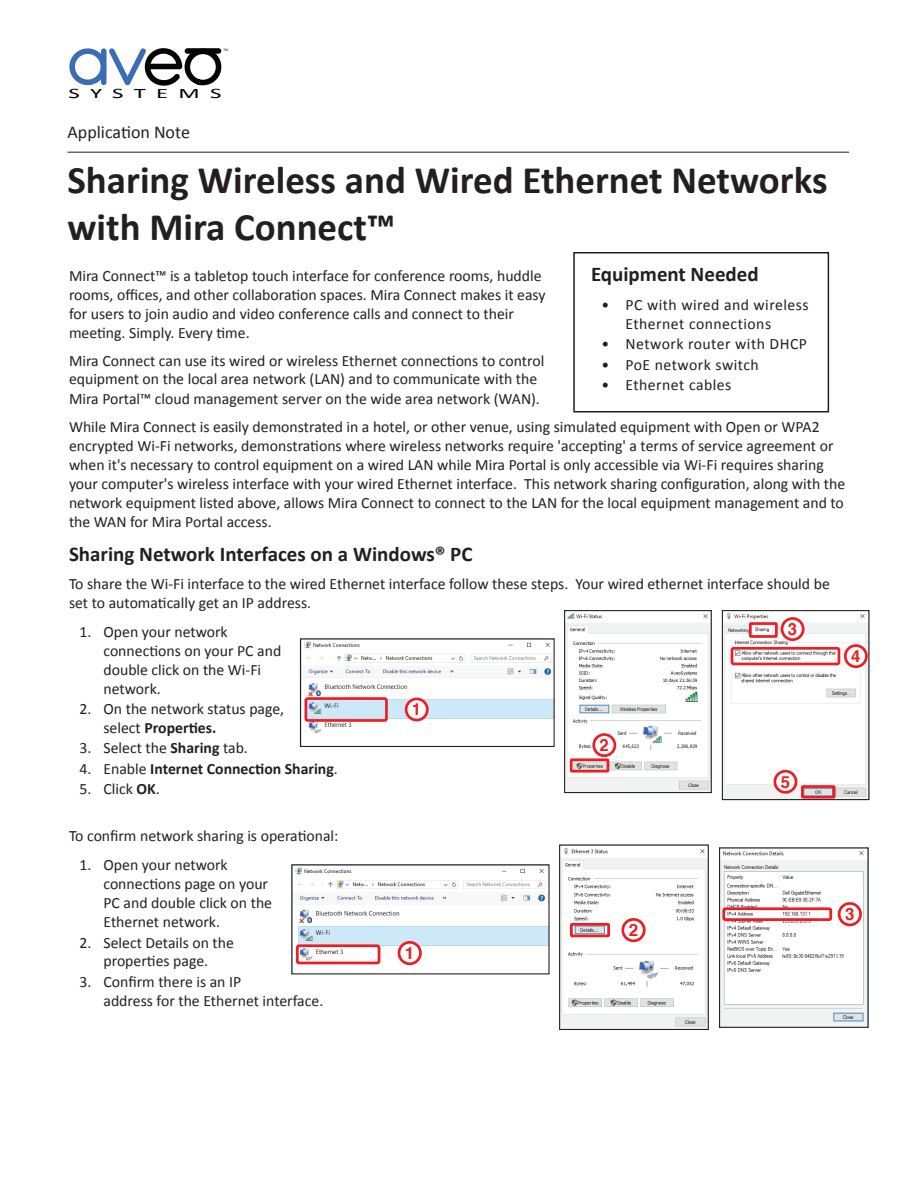
<style>
.page{position:relative;width:918px;height:1188px;background:#fff}
.page>*{position:absolute;margin:0;border:0;box-sizing:border-box;transform-origin:0 0}
.t1{font:700 39px/46.8px "Calibri";color:#231f20}
.Benefit_Header{font:700 21px "Calibri";color:#231f20}
.Datasheet_title{font:18px "Calibri";color:#231f20}
.t2{font:700 16.95px "Helvetica";color:#ee1d23}
.t3{font:700 16.65px "Helvetica";color:#ee1d23}
.t4{font:15.75px/18.9px "Calibri";color:#231f20}
.t5{font:15.75px/18.9px "Calibri";letter-spacing:.03em;color:#231f20}
.t6{font:700 15.75px "Calibri";color:#231f20}
.t7{font:14.4px "Calibri";letter-spacing:.41em;color:#040503;scale:1.72 1}
.t8{font:3.75px "Calibri";color:#231f20}
.s1{font-weight:700}
.s2{font-weight:400}
</style>
<div class="page">
<div style="left:69px;top:48px;width:37px;height:37px;border:6px solid #3a6db6;border-radius:50%"></div>
<div style="left:101px;top:51px;width:6px;height:31px;background:#3a6db6"></div>
<svg style="left:104px;top:48px;width:118px;height:38px"></svg>
<div style="left:149px;top:64px;width:30px;height:5px;background:#040503"></div>
<div style="left:573px;top:252px;width:256px;height:160px;border:2px solid #231f20"></div>
<img style="left:561px;top:847px;width:146px;height:181px">
<img style="left:295px;top:867px;width:253px;height:99px">
<div style="left:291px;top:864px;width:259px;height:110px;border:1px solid #231f20"></div>
<img style="left:721px;top:851px;width:146px;height:175px">
<div style="left:559px;top:844px;width:150px;height:186px;border:1px solid #231f20"></div>
<div style="left:719px;top:847px;width:150px;height:181px;border:1px solid #231f20"></div>
<div style="left:296px;top:944px;width:84px;height:20px;border:3px solid #ee1d23;border-radius:2px"></div>
<div style="left:722px;top:907px;width:110px;height:14px;border:3px solid #ee1d23"></div>
<div style="left:399px;top:942px;width:21px;height:22px;background:#fff;border-radius:50%"></div>
<div style="left:398px;top:941px;width:24px;height:24px;border:3px solid #ee1d23;border-radius:50%"></div>
<div style="left:623px;top:919px;width:21px;height:22px;background:#fff;border-radius:50%"></div>
<div style="left:621px;top:918px;width:25px;height:24px;border:3px solid #ee1d23;border-radius:50%"></div>
<div style="left:839px;top:903px;width:22px;height:22px;background:#fff;border-radius:50%"></div>
<div style="left:838px;top:902px;width:24px;height:24px;border:3px solid #ee1d23;border-radius:50%"></div>
<div style="left:570px;top:923px;width:40px;height:14px;border:3px solid #ee1d23"></div>
<img style="left:566px;top:613px;width:144px;height:178px">
<img style="left:724px;top:612px;width:144px;height:186px">
<img style="left:302px;top:641px;width:251px;height:93px">
<div style="left:300px;top:638px;width:255px;height:109px;border:1px solid #231f20"></div>
<div style="left:722px;top:610px;width:148px;height:190px;border:1px solid #231f20"></div>
<div style="left:564px;top:610px;width:148px;height:183px;border:1px solid #231f20"></div>
<div style="left:305px;top:697px;width:83px;height:25px;border:3px solid #ee1d23;border-radius:2px"></div>
<div style="left:570px;top:758px;width:39px;height:15px;border:3px solid #ee1d23"></div>
<div style="left:801px;top:785px;width:35px;height:14px;border:3px solid #ee1d23"></div>
<div style="left:731px;top:647px;width:109px;height:18px;border:3px solid #ee1d23;border-radius:2px"></div>
<div style="left:749px;top:622px;width:29px;height:16px;border:3px solid #ee1d23"></div>
<div style="left:406px;top:699px;width:21px;height:21px;background:#fff;border-radius:50%"></div>
<div style="left:405px;top:698px;width:24px;height:23px;border:3px solid #ee1d23;border-radius:50%"></div>
<div style="left:592px;top:733px;width:24px;height:24px;border:3px solid #ee1d23;border-radius:50%"></div>
<div style="left:845px;top:646px;width:21px;height:21px;background:#fff;border-radius:50%"></div>
<div style="left:844px;top:644px;width:24px;height:24px;border:3px solid #ee1d23;border-radius:50%"></div>
<div style="left:775px;top:771px;width:21px;height:21px;background:#fff;border-radius:50%"></div>
<div style="left:774px;top:770px;width:23px;height:24px;border:3px solid #ee1d23;border-radius:50%"></div>
<div style="left:782px;top:618px;width:21px;height:22px;background:#fff;border-radius:50%"></div>
<div style="left:781px;top:617px;width:24px;height:24px;border:3px solid #ee1d23;border-radius:50%"></div>
<hr style="left:68px;top:152px;width:781px;height:1px;background:#231f20">
<p class="t8" style="left:223px;top:48px;width:6px">TM</p>
<p class="t7" style="left:69px;top:84px;width:90px">SYSTEMS</p>
<p class="Datasheet_title" style="left:68px;top:120px;width:124px">Application Note</p>
<p class="t1" style="left:68px;top:157px;width:762px">Sharing Wireless and Wired Ethernet Networks with Mira Connect™</p>
<p class="Benefit_Header" style="left:591px;top:260px;width:169px">Equipment Needed</p>
<p class="t5" style="left:626px;top:295px;width:185px;text-indent:-24px">• PC with wired and wireless<br>Ethernet connections</p>
<p class="t5" style="left:602px;top:335px;width:207px">• Network router with DHCP</p>
<p class="t5" style="left:602px;top:355px;width:159px">• PoE network switch</p>
<p class="t5" style="left:602px;top:375px;width:131px">• Ethernet cables</p>
<p class="t4" style="left:69px;top:266px;width:478px">Mira Connect™ is a tabletop touch interface for conference rooms, huddle rooms, offices, and other collaboration spaces. Mira Connect makes it easy for users to join audio and video conference calls and connect to their meeting. Simply. Every time.</p>
<p class="t4" style="left:69px;top:351px;width:477px;line-height:19.4px">Mira Connect can use its wired or wireless Ethernet connections to control equipment on the local area network (LAN) and to communicate with the<br>Mira Portal™ cloud management server on the wide area network (WAN).</p>
<p class="t4" style="left:69px;top:418px;width:778px">While Mira Connect is easily demonstrated in a hotel, or other venue, using simulated equipment with Open or WPA2 encrypted Wi-Fi networks, demonstrations where wireless networks require 'accepting' a terms of service agreement or when it's necessary to control equipment on a wired LAN while Mira Portal is only accessible via Wi-Fi requires sharing your computer's wireless interface with your wired Ethernet interface. This network sharing configuration, along with the network equipment listed above, allows Mira Connect to connect to the LAN for the local equipment management and to the WAN for Mira Portal access.</p>
<p class="Benefit_Header" style="left:69px;top:540px;width:405px">Sharing Network Interfaces on a Windows® PC</p>
<p class="t4" style="left:69px;top:574px;width:762px">To share the Wi-Fi interface to the wired Ethernet interface follow these steps. Your wired ethernet interface should be set to automatically get an IP address.</p>
<p class="t4" style="left:104px;top:622px;width:179px;text-indent:-24px">1. Open your network connections on your PC and double click on the Wi-Fi network.</p>
<p class="t4" style="left:104px;top:700px;width:182px;text-indent:-24px">2. On the network status page, select <span class="s1">Properties.</span></p>
<p class="t4" style="left:80px;top:739px;width:170px">3. Select the <span class="s1">Sharing</span> tab.</p>
<p class="t6" style="left:80px;top:759px;width:260px"><span class="s2">4. Enable</span> Internet Connection Sharing<span class="s2">.</span></p>
<p class="t4" style="left:80px;top:780px;width:82px">5. Click <span class="s1">OK</span>.</p>
<p class="t4" style="left:69px;top:826px;width:271px">To confirm network sharing is operational:</p>
<p class="t4" style="left:104px;top:856px;width:170px;text-indent:-24px">1. Open your network connections page on your<br>PC and double click on the<br>Ethernet network.</p>
<p class="t4" style="left:80px;top:933px;width:156px;text-align:center">2. Select Details on the properties page.</p>
<p class="t4" style="left:104px;top:972px;width:221px;text-indent:-24px">3. Confirm there is an IP<br>address for the Ethernet interface.</p>
<p class="t3" style="left:788px;top:616px;width:11px">3</p>
<p class="t3" style="left:851px;top:643px;width:11px">4</p>
<p class="t3" style="left:412px;top:696px;width:11px">1</p>
<p class="t3" style="left:600px;top:732px;width:11px">2</p>
<p class="t3" style="left:781px;top:768px;width:11px">5</p>
<p class="t2" style="left:845px;top:900px;width:11px">3</p>
<p class="t2" style="left:629px;top:916px;width:11px">2</p>
<p class="t2" style="left:405px;top:939px;width:11px">1</p>
</div>
